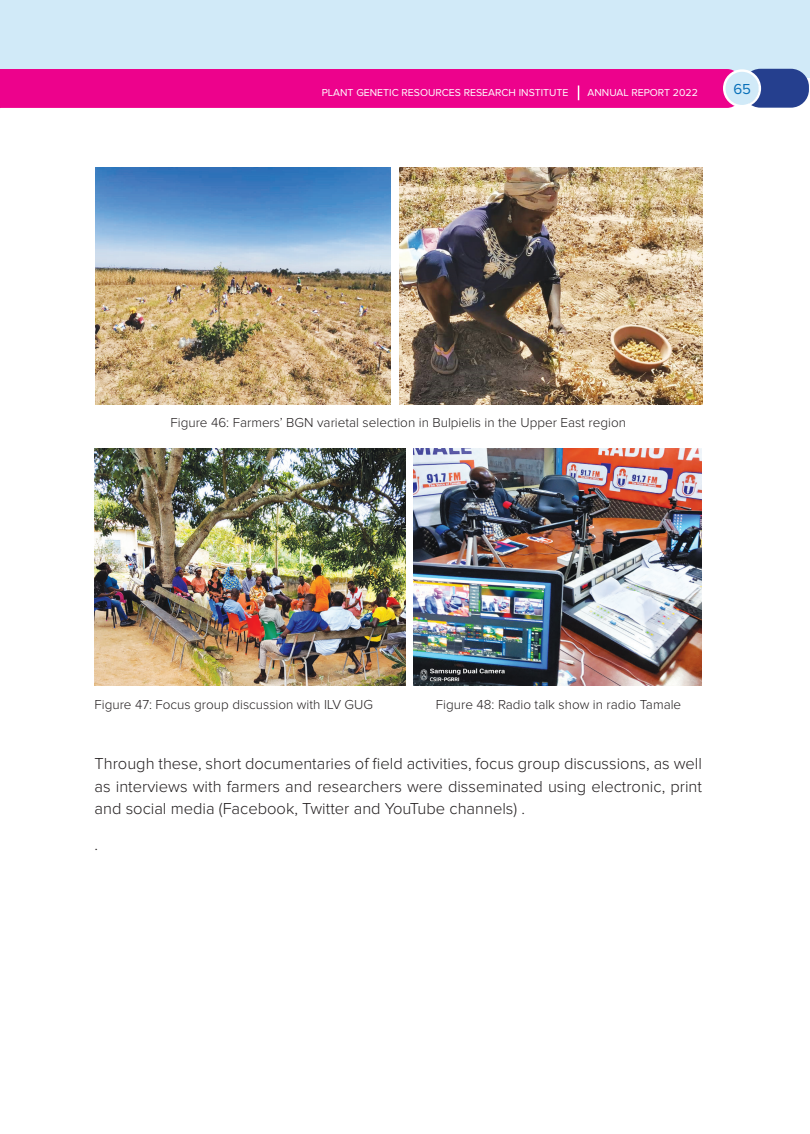
<style>
.page{position:relative;width:810px;height:1134px;background:#fff}
.page>*{position:absolute;margin:0;border:0;box-sizing:border-box;transform-origin:0 0}
.t1{font:300 16.5px/22.5px "Proxima Nova";color:#231f20;text-align:justify}
.t2{font:15px "Proxima Nova";color:#0970b9}
.t3{font:300 13.5px "Proxima Nova";color:#231f20}
.t4{font:10.5px "Proxima Nova";color:#fff}
</style>
<div class="page">
<div style="left:0;top:0;width:809px;height:77px;background:#d1eaf8"></div>
<div style="left:743px;top:69px;width:66px;height:39px;background:#253f8e;border-radius:18px"></div>
<div style="left:0;top:69px;width:735px;height:39px;background:#ed028c"></div>
<div style="left:725px;top:71px;width:34px;height:34px;background:#d1eaf8;border-radius:50%"></div>
<div style="left:723px;top:69px;width:38px;height:38px;border:2px solid #fff;border-radius:50%"></div>
<img style="left:95px;top:167px;width:295px;height:238px">
<img style="left:399px;top:167px;width:304px;height:238px">
<img style="left:95px;top:448px;width:310px;height:238px">
<img style="left:414px;top:448px;width:288px;height:238px">
<p class="t4" style="left:322px;top:87px;width:248px">PLANT GENETIC RESOURCES RESEARCH INSTITUTE</p>
<p class="t4" style="left:588px;top:87px;width:112px">ANNUAL REPORT 2022</p>
<p class="t2" style="left:733px;top:81px;width:19px">65</p>
<p class="t3" style="left:170px;top:417px;width:457px">Figure 46: Farmers’ BGN varietal selection in Bulpielis in the Upper East region</p>
<p class="t3" style="left:94px;top:699px;width:280px">Figure 47: Focus group discussion with ILV GUG</p>
<p class="t3" style="left:436px;top:699px;width:247px">Figure 48: Radio talk show in radio Tamale</p>
<p class="t1" style="left:94px;top:753px;width:609px">Through these, short documentaries of field activities, focus group discussions, as well as interviews with farmers and researchers were disseminated using electronic, print and social media (Facebook, Twitter and YouTube channels) .</p>
<p class="t1" style="left:94px;top:834px;width:5px">.</p>
</div>
